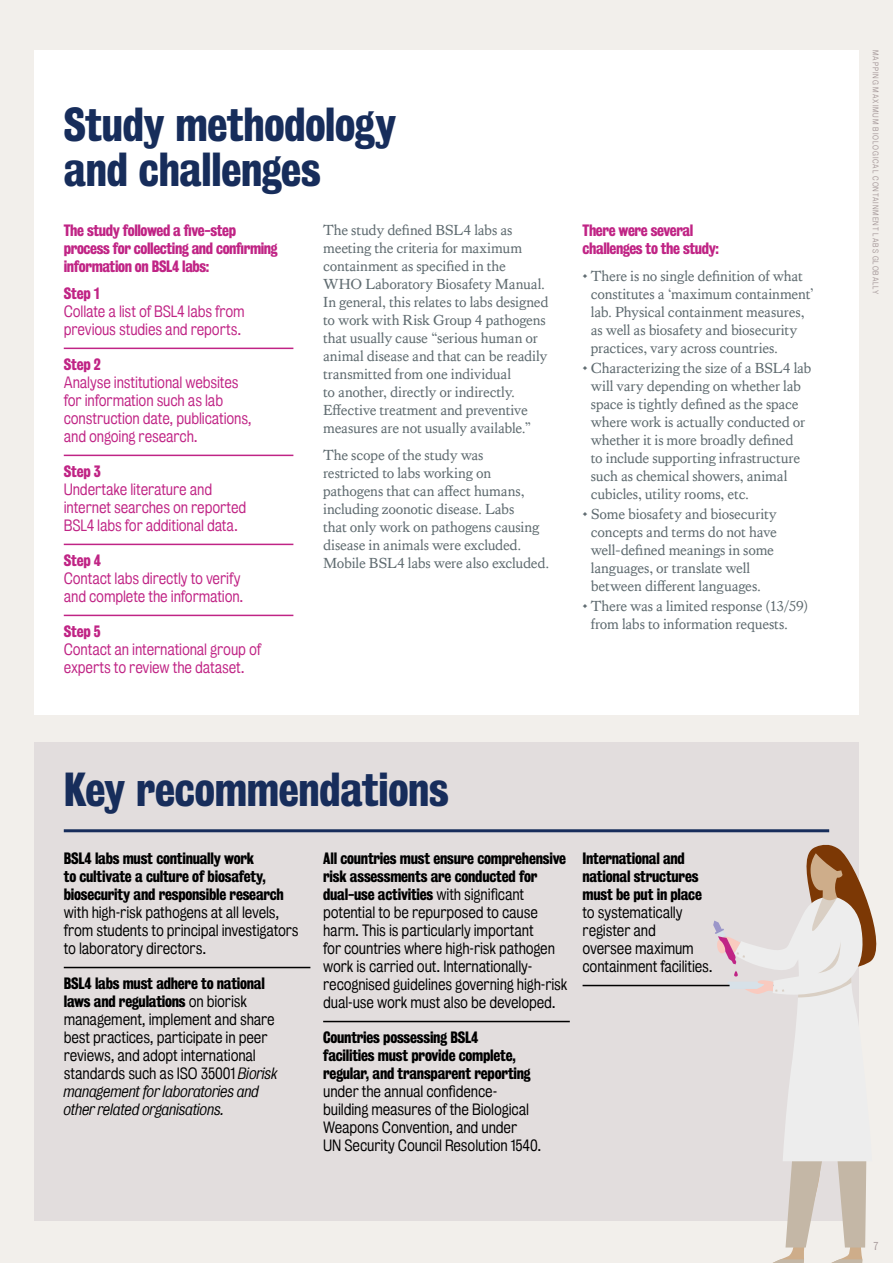
<style>
.page{position:relative;width:893px;height:1263px;background:#f2efeb}
.page>*{position:absolute;margin:0;border:0;box-sizing:border-box;transform-origin:0 0}
.t1{font:43.5px/45px "Kings Bureau Grot Three Seven";letter-spacing:-.005em;color:#172d5b}
.t2{font:15px/18px "Kings Caslon Text";letter-spacing:-.015em;color:#5f6b70}
.t3{font:15px/18px "Kings Bureau Grot Five One";letter-spacing:-.01em;color:#000}
.t4{font:15px/18px "Kings Bureau Grot Three Seven";letter-spacing:-.015em;color:#000}
.t5{font:15px/18px "Kings Bureau Grot Five One";letter-spacing:-.01em;color:#c02485}
.t6{font:15px/18px "Kings Bureau Grot Three Seven";letter-spacing:-.025em;color:#c02485}
.t7{font:10.5px "Kings Bureau Grot Five One";color:#a6999a}
.t8{font:7.5px "Kings Bureau Grot Five One";letter-spacing:.12em;color:#a6999a}
.s1{font-family:"Kings Bureau Grot Five One"}
.s2{font-style:italic}
</style>
<div class="page">
<div style="left:34px;top:50px;width:825px;height:664px;background:#fff"></div>
<div style="left:34px;top:742px;width:825px;height:478px;background:#e2dddd"></div>
<hr style="left:64px;top:348px;width:229px;height:1px;background:#c02485">
<hr style="left:64px;top:455px;width:229px;height:1px;background:#c02485">
<hr style="left:64px;top:544px;width:229px;height:1px;background:#c02485">
<hr style="left:64px;top:615px;width:229px;height:1px;background:#c02485">
<hr style="left:64px;top:967px;width:246px;height:1px;background:#000">
<hr style="left:323px;top:1021px;width:247px;height:1px;background:#000">
<hr style="left:583px;top:985px;width:246px;height:1px;background:#000">
<svg style="left:713px;top:844px;width:164px;height:419px"></svg>
<hr style="left:64px;top:829px;width:765px;height:3px;background:#172d5b">
<h1 class="t1" style="left:64px;top:102px;width:334px">Study methodology and challenges</h1>
<p class="t6" style="left:64px;top:222px;width:215px">The study followed a five-step process for collecting and confirming information on BSL4 labs:</p>
<p class="t6" style="left:64px;top:284px;width:37px">Step 1</p>
<p class="t5" style="left:64px;top:302px;width:182px">Collate a list of BSL4 labs from previous studies and reports.</p>
<p class="t6" style="left:64px;top:355px;width:39px">Step 2</p>
<p class="t5" style="left:64px;top:373px;width:189px">Analyse institutional websites for information such as lab construction date, publications, and ongoing research.</p>
<p class="t6" style="left:64px;top:462px;width:39px">Step 3</p>
<p class="t5" style="left:64px;top:480px;width:184px">Undertake literature and internet searches on reported<br>BSL4 labs for additional data.</p>
<p class="t6" style="left:64px;top:551px;width:39px">Step 4</p>
<p class="t5" style="left:64px;top:569px;width:181px">Contact labs directly to verify and complete the information.</p>
<p class="t6" style="left:64px;top:622px;width:39px">Step 5</p>
<p class="t5" style="left:64px;top:640px;width:199px">Contact an international group of experts to review the dataset.</p>
<p class="t2" style="left:323px;top:221px;width:227px">The study defined BSL4 labs as meeting the criteria for maximum containment as specified in the WHO Laboratory Biosafety Manual.<br>In general, this relates to labs designed to work with Risk Group 4 pathogens that usually cause “serious human or animal disease and that can be readily transmitted from one individual<br>to another, directly or indirectly.<br>Effective treatment and preventive measures are not usually available.”</p>
<p class="t2" style="left:323px;top:445px;width:228px">The scope of the study was<br>restricted to labs working on pathogens that can affect humans, including zoonotic disease. Labs<br>that only work on pathogens causing disease in animals were excluded.<br>Mobile BSL4 labs were also excluded.</p>
<p class="t6" style="left:583px;top:222px;width:138px">There were several challenges to the study:</p>
<p class="t2" style="left:591px;top:267px;width:225px;text-indent:-8px">• There is no single definition of what constitutes a ‘maximum containment’ lab. Physical containment measures, as well as biosafety and biosecurity practices, vary across countries.</p>
<p class="t2" style="left:591px;top:359px;width:222px;text-indent:-8px">• Characterizing the size of a BSL4 lab will vary depending on whether lab space is tightly defined as the space where work is actually conducted or whether it is more broadly defined<br>to include supporting infrastructure such as chemical showers, animal cubicles, utility rooms, etc.</p>
<p class="t2" style="left:591px;top:505px;width:188px;text-indent:-8px">• Some biosafety and biosecurity concepts and terms do not have well-defined meanings in some languages, or translate well between different languages.</p>
<p class="t2" style="left:591px;top:597px;width:219px;text-indent:-8px">• There was a limited response (13/59) from labs to information requests.</p>
<h1 class="t1" style="left:64px;top:767px;width:386px">Key recommendations</h1>
<p class="t4" style="left:64px;top:849px;width:222px">BSL4 labs must continually work<br>to cultivate a culture of biosafety, biosecurity and responsible research</p>
<p class="t3" style="left:64px;top:903px;width:237px">with high-risk pathogens at all levels, from students to principal investigators to laboratory directors.</p>
<p class="t4" style="left:64px;top:974px;width:203px">BSL4 labs must adhere to national laws and regulations <span class="s1">on biorisk</span></p>
<p class="t3" style="left:64px;top:1010px;width:215px">management, implement and share best practices, participate in peer reviews, and adopt international standards such as ISO 35001 <span class="s2">Biorisk management for laboratories and other related organisations.</span></p>
<p class="t4" style="left:323px;top:849px;width:244px">All countries must ensure comprehensive risk assessments are conducted for dual-use activities <span class="s1">with significant</span></p>
<p class="t3" style="left:323px;top:903px;width:246px">potential to be repurposed to cause harm. This is particularly important<br>for countries where high-risk pathogen work is carried out. Internationally&shy;recognised guidelines governing high-risk dual-use work must also be developed.</p>
<p class="t4" style="left:323px;top:1028px;width:209px">Countries possessing BSL4 facilities must provide complete, regular, and transparent reporting</p>
<p class="t3" style="left:323px;top:1082px;width:220px">under the annual confidence&shy;building measures of the Biological Weapons Convention, and under<br>UN Security Council Resolution 1540.</p>
<p class="t4" style="left:583px;top:849px;width:121px">International and national structures must be put in place</p>
<p class="t3" style="left:583px;top:903px;width:132px">to systematically register and<br>oversee maximum containment facilities.</p>
<p class="t8" style="left:880px;top:50px;width:246px;rotate:90deg">MAPPING MAXIMUM BIOLOGICAL CONTAINMENT LABS GLOBALLY</p>
<p class="t7" style="left:873px;top:1240px;width:6px">7</p>
</div>
